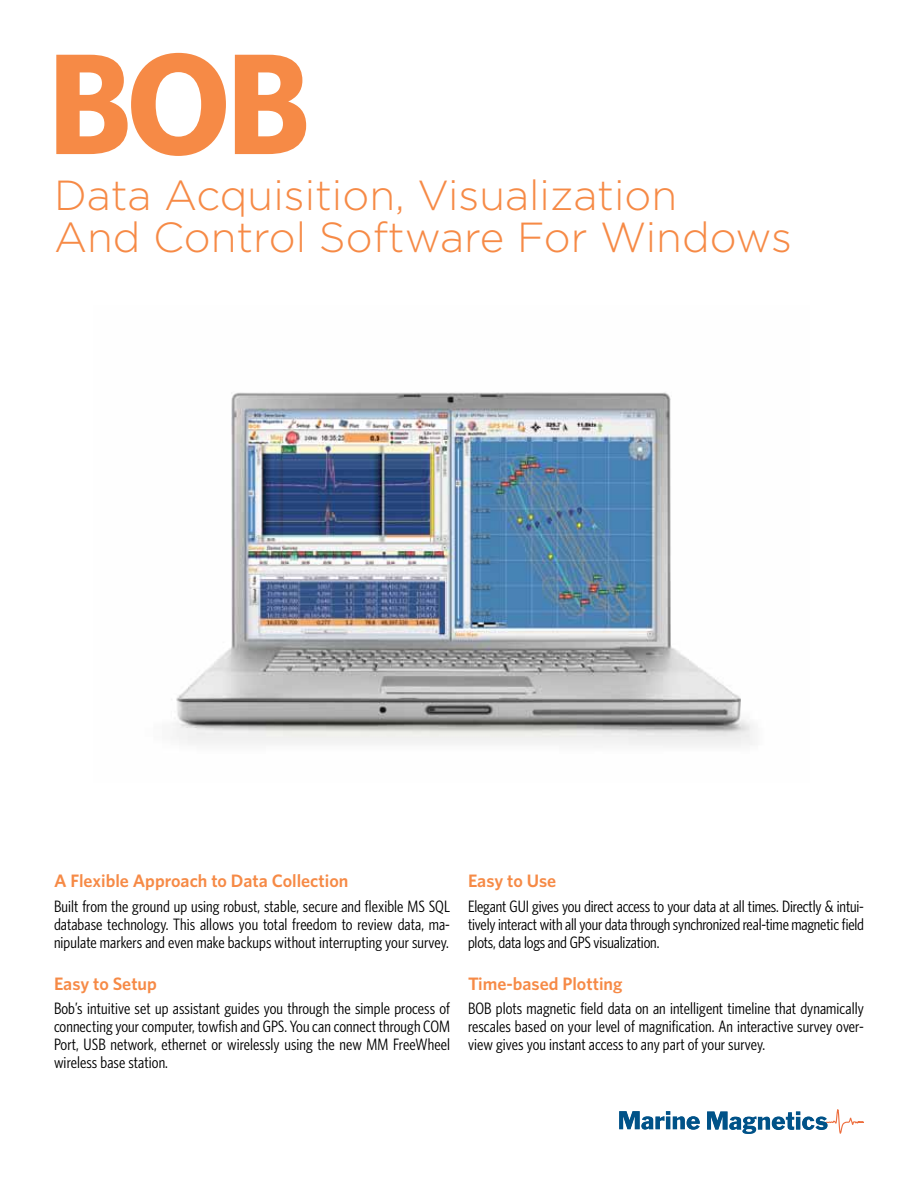
<style>
.page{position:relative;width:918px;height:1188px;background:#fff}
.page>*{position:absolute;margin:0;border:0;box-sizing:border-box;transform-origin:0 0}
.t1{font:700 144px "Whitney HTF";color:#f68a46}
.t2{font:300 42px/42px "Gotham HTF";color:#f68a46}
.t3{font:600 18px "Whitney HTF";color:#f68a46}
.t4{font:condensed 16.5px/18px "Whitney HTF";letter-spacing:.005em;color:#000;text-align:justify}
</style>
<div class="page">
<svg style="left:707px;top:1109px;width:157px;height:25px"></svg>
<svg style="left:619px;top:1111px;width:81px;height:19px"></svg>
<img style="left:175px;top:392px;width:579px;height:354px">
<h1 class="t1" style="left:47px;top:17px;width:265px">BOB</h1>
<h2 class="t2" style="left:54px;top:174px;width:740px">Data Acquisition, Visualization<br>And Control Software For Windows</h2>
<p class="t3" style="left:54px;top:870px;width:296px">A Flexible Approach to Data Collection</p>
<p class="t4" style="left:54px;top:897px;width:398px">Built from the ground up using robust, stable, secure and flexible MS SQL database technology. This allows you total freedom to review data, ma&shy;nipulate markers and even make backups without interrupting your survey.</p>
<p class="t3" style="left:54px;top:972px;width:104px">Easy to Setup</p>
<p class="t4" style="left:54px;top:1000px;width:398px">Bob’s intuitive set up assistant guides you through the simple process of connecting your computer, towfish and GPS. You can connect through COM Port, USB network, ethernet or wirelessly using the new MM FreeWheel wireless base station.</p>
<p class="t3" style="left:468px;top:870px;width:90px">Easy to Use</p>
<p class="t4" style="left:468px;top:897px;width:398px">Elegant GUI gives you direct access to your data at all times. Directly &amp; intui&shy;tively interact with all your data through synchronized real-time magnetic field plots, data logs and GPS visualization.</p>
<p class="t3" style="left:468px;top:972px;width:156px">Time-based Plotting</p>
<p class="t4" style="left:468px;top:1000px;width:397px">BOB plots magnetic field data on an intelligent timeline that dynamically rescales based on your level of magnification. An interactive survey over&shy;view gives you instant access to any part of your survey.</p>
</div>
